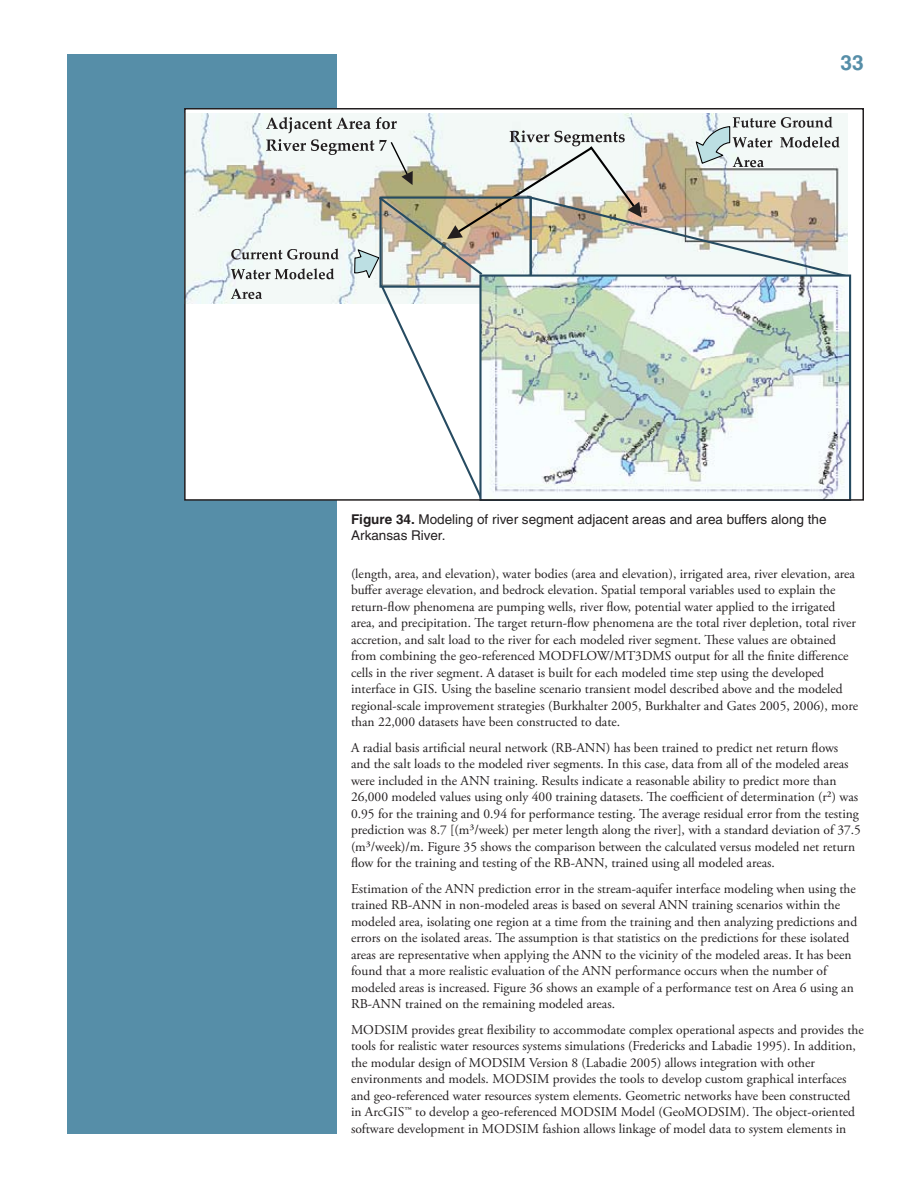
<style>
.page{position:relative;width:918px;height:1188px;background:#fff}
.page>*{position:absolute;margin:0;border:0;box-sizing:border-box;transform-origin:0 0}
.t1{font:700 21px "Helvetica";color:#568ea8}
.t2{font:13.5px/16.5px "Adobe Garamond Pro";color:#231f20}
.t3{font:13.5px/16.5px "Helvetica";color:#231f20}
.s1{font-weight:700}
</style>
<div class="page">
<div style="left:68px;top:54px;width:270px;height:1080px;background:#568ea8"></div>
<div style="left:185px;top:109px;width:678px;height:391px;background:#fff"></div>
<img style="left:187px;top:114px;width:661px;height:189px">
<svg style="left:695px;top:117px;width:145px;height:50px"></svg>
<svg style="left:447px;top:130px;width:195px;height:64px"></svg>
<svg style="left:266px;top:117px;width:131px;height:16px"></svg>
<svg style="left:266px;top:139px;width:147px;height:46px"></svg>
<svg style="left:354px;top:248px;width:23px;height:32px"></svg>
<svg style="left:231px;top:249px;width:108px;height:11px"></svg>
<svg style="left:231px;top:268px;width:103px;height:11px"></svg>
<svg style="left:231px;top:289px;width:31px;height:10px"></svg>
<img style="left:377px;top:194px;width:475px;height:304px">
<div style="left:379px;top:197px;width:153px;height:91px;border:2px solid #264b61"></div>
<img style="left:482px;top:278px;width:366px;height:220px">
<div style="left:479px;top:275px;width:372px;height:226px;border:2px solid #264b61"></div>
<div style="left:184px;top:108px;width:680px;height:393px;border:2px solid #231f20"></div>
<h1 class="t1" style="left:841px;top:50px;width:25px">33</h1>
<p class="t3" style="left:351px;top:511px;width:477px"><span class="s1">Figure 34.</span> Modeling of river segment adjacent areas and area buffers along the<br>Arkansas River.</p>
<p class="t2" style="left:351px;top:566px;width:509px">(length, area, and elevation), water bodies (area and elevation), irrigated area, river elevation, area buffer average elevation, and bedrock elevation. Spatial temporal variables used to explain the return-flow phenomena are pumping wells, river flow, potential water applied to the irrigated area, and precipitation. The target return-flow phenomena are the total river depletion, total river accretion, and salt load to the river for each modeled river segment. These values are obtained from combining the geo-referenced MODFLOW/MT3DMS output for all the finite difference cells in the river segment. A dataset is built for each modeled time step using the developed interface in GIS. Using the baseline scenario transient model described above and the modeled regional-scale improvement strategies (Burkhalter 2005, Burkhalter and Gates 2005, 2006), more than 22,000 datasets have been constructed to date.</p>
<p class="t2" style="left:351px;top:740px;width:512px">A radial basis artificial neural network (RB-ANN) has been trained to predict net return flows and the salt loads to the modeled river segments. In this case, data from all of the modeled areas were included in the ANN training. Results indicate a reasonable ability to predict more than 26,000 modeled values using only 400 training datasets. The coefficient of determination (r2) was 0.95 for the training and 0.94 for performance testing. The average residual error from the testing prediction was 8.7 [(m3/week) per meter length along the river], with a standard deviation of 37.5 (m3/week)/m. Figure 35 shows the comparison between the calculated versus modeled net return flow for the training and testing of the RB-ANN, trained using all modeled areas.</p>
<p class="t2" style="left:351px;top:881px;width:508px">Estimation of the ANN prediction error in the stream-aquifer interface modeling when using the trained RB-ANN in non-modeled areas is based on several ANN training scenarios within the modeled area, isolating one region at a time from the training and then analyzing predictions and errors on the isolated areas. The assumption is that statistics on the predictions for these isolated areas are representative when applying the ANN to the vicinity of the modeled areas. It has been found that a more realistic evaluation of the ANN performance occurs when the number of modeled areas is increased. Figure 36 shows an example of a performance test on Area 6 using an RB-ANN trained on the remaining modeled areas.</p>
<p class="t2" style="left:351px;top:1022px;width:514px">MODSIM provides great flexibility to accommodate complex operational aspects and provides the tools for realistic water resources systems simulations (Fredericks and Labadie 1995). In addition, the modular design of MODSIM Version 8 (Labadie 2005) allows integration with other environments and models. MODSIM provides the tools to develop custom graphical interfaces and geo-referenced water resources system elements. Geometric networks have been constructed in ArcGIS™ to develop a geo-referenced MODSIM Model (GeoMODSIM). The object-oriented software development in MODSIM fashion allows linkage of model data to system elements in</p>
</div>
